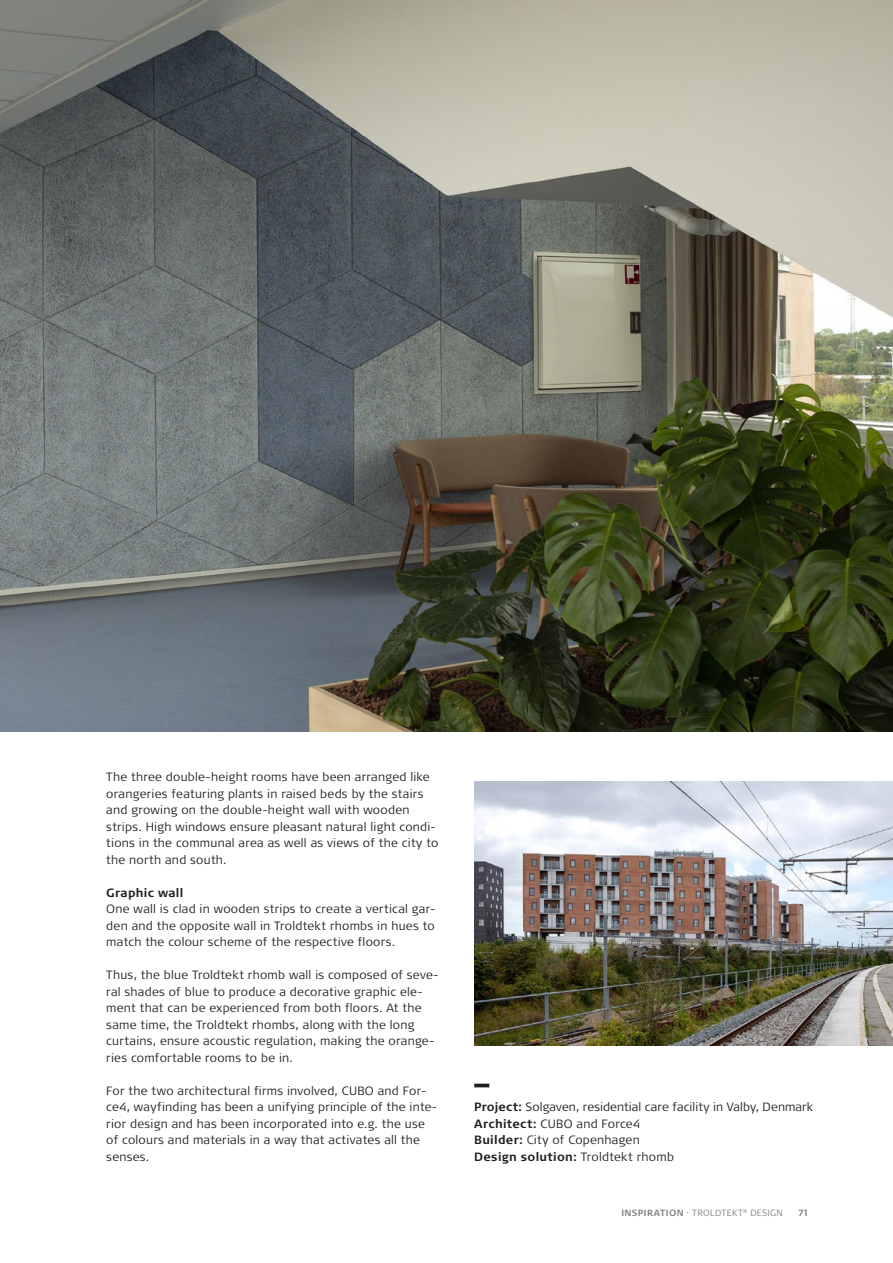
<style>
.page{position:relative;width:893px;height:1263px;background:#fff}
.page>*{position:absolute;margin:0;border:0;box-sizing:border-box;transform-origin:0 0}
.Brødtext{font:300 12px/16.5px "Signa Pro";letter-spacing:.02em;color:#231f20}
.Brødtext-2{font:700 12px "Signa Pro";letter-spacing:.025em;color:#231f20}
.Mellemrubrik{font:700 12px "Signa Pro";letter-spacing:.025em;color:#231f20}
.t1{font:300 9px "Signa Pro";letter-spacing:.04em;color:#808285}
.t2{font:700 9px "Signa Pro";color:#808285}
.s1{font-weight:700}
.s2{font-weight:300}
</style>
<div class="page">
<svg style="left:474px;top:1083px;width:15px;height:4px"></svg>
<img style="left:474px;top:781px;width:419px;height:264px">
<img style="left:0;top:0;width:893px;height:732px">
<p class="Brødtext" style="left:106px;top:768px;width:334px">The three double-height rooms have been arranged like orangeries featuring plants in raised beds by the stairs and growing on the double-height wall with wooden strips. High windows ensure pleasant natural light condi&shy;tions in the communal area as well as views of the city to the north and south.</p>
<p class="Mellemrubrik" style="left:106px;top:884px;width:79px">Graphic wall</p>
<p class="Brødtext" style="left:106px;top:900px;width:331px;text-align:justify">One wall is clad in wooden strips to create a vertical gar&shy;den and the opposite wall in Troldtekt rhombs in hues to match the colour scheme of the respective floors.</p>
<p class="Brødtext" style="left:106px;top:966px;width:334px">Thus, the blue Troldtekt rhomb wall is composed of seve&shy;ral shades of blue to produce a decorative graphic ele&shy;ment that can be experienced from both floors. At the same time, the Troldtekt rhombs, along with the long curtains, ensure acoustic regulation, making the orange&shy;ries comfortable rooms to be in.</p>
<p class="Brødtext" style="left:106px;top:1082px;width:332px">For the two architectural firms involved, CUBO and For&shy;ce4, wayfinding has been a unifying principle of the inte&shy;rior design and has been incorporated into e.g. the use of colours and materials in a way that activates all the senses.</p>
<p class="Brødtext" style="left:474px;top:1098px;width:341px"><span class="s1">Project:</span> Solgaven, residential care facility in Valby, Denmark</p>
<p class="Brødtext" style="left:474px;top:1115px;width:168px"><span class="s1">Architect:</span> CUBO and Force4</p>
<p class="Brødtext" style="left:474px;top:1131px;width:167px"><span class="s1">Builder:</span> City of Copenhagen</p>
<p class="Brødtext-2" style="left:474px;top:1148px;width:201px">Design solution: <span class="s2">Troldtekt rhomb</span></p>
<p class="t1" style="left:621px;top:1206px;width:163px"><span class="s1">INSPIRATION</span> · TROLDTEKT<sup>®</sup> DESIGN</p>
<p class="t2" style="left:798px;top:1206px;width:11px">71</p>
</div>
